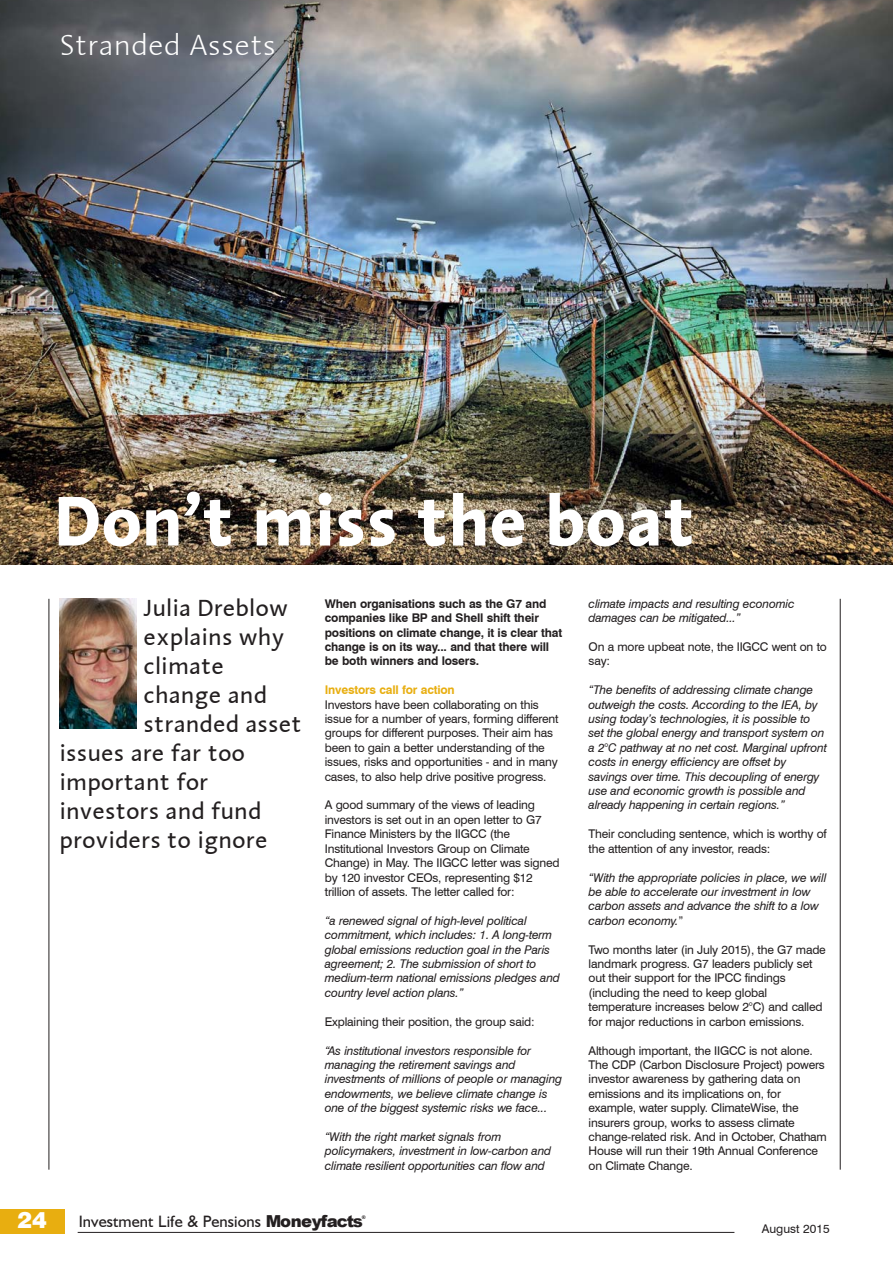
<style>
.page{position:relative;width:893px;height:1262px;background:#fff}
.page>*{position:absolute;margin:0;border:0;box-sizing:border-box;transform-origin:0 0}
.t1{font:700 72px "LT Aroma";color:#fff}
.t2{font:300 30px "LT Aroma";color:#fff}
.t3{font:24px "LT Aroma";color:#231f20}
.t4{font:22.5px "Swis 721 Blk BT";color:#fff}
.t5{font:16.5px "Humanst 521 BT";letter-spacing:.005em;color:#231f20}
.t6{font:12px/14.4px "Swis 721 BT";letter-spacing:-.015em;color:#231f20}
.t7{font:italic 12px/14.4px "Swis 721 BT";letter-spacing:-.015em;color:#231f20}
.t8{font:700 12px/14.4px "Swis 721 BT";letter-spacing:-.015em;color:#231f20}
.t9{font:700 12px "Swis 721 BT";letter-spacing:-.015em;color:#e8ae10}
.t10{font:900 4.95px "Arial";color:#231f20}
.s1{font-family:"Arial";font-weight:900}
.s2{font-style:normal}
</style>
<div class="page">
<img style="left:0;top:0;width:892px;height:564px">
<hr style="left:840px;top:599px;width:1px;height:570px;background:#231f20">
<hr style="left:49px;top:599px;width:1px;height:570px;background:#231f20">
<img style="left:60px;top:599px;width:76px;height:129px">
<div style="left:0;top:1208px;width:64px;height:25px;background:#e8ae10"></div>
<hr style="left:78px;top:1232px;width:656px;height:1px;background:#231f20">
<h2 class="t2" style="left:60px;top:27px;width:218px">Stranded Assets</h2>
<h1 class="t1" style="left:54px;top:473px;width:643px">Don’t miss the boat</h1>
<h3 class="t3" style="left:144px;top:593px;width:146px">Julia Dreblow</h3>
<h3 class="t3" style="left:144px;top:622px;width:142px">explains why</h3>
<h3 class="t3" style="left:144px;top:651px;width:82px">climate</h3>
<h3 class="t3" style="left:144px;top:680px;width:125px">change and</h3>
<h3 class="t3" style="left:144px;top:708px;width:160px">stranded asset</h3>
<h3 class="t3" style="left:60px;top:737px;width:187px">issues are far too</h3>
<h3 class="t3" style="left:60px;top:766px;width:150px">important for</h3>
<h3 class="t3" style="left:60px;top:795px;width:203px">investors and fund</h3>
<h3 class="t3" style="left:60px;top:824px;width:210px">providers to ignore</h3>
<p class="t8" style="left:325px;top:596px;width:239px">When organisations such as the G7 and companies like BP and Shell shift their positions on climate change, it is clear that change is on its way... and that there will be both winners and losers.</p>
<p class="t9" style="left:325px;top:682px;width:131px">Investors call for action</p>
<p class="t6" style="left:325px;top:697px;width:235px">Investors have been collaborating on this issue for a number of years, forming different groups for different purposes. Their aim has been to gain a better understanding of the issues, risks and opportunities - and in many cases, to also help drive positive progress.</p>
<p class="t6" style="left:325px;top:798px;width:236px">A good summary of the views of leading investors is set out in an open letter to G7<br>Finance Ministers by the IIGCC (the Institutional Investors Group on Climate Change) in May. The IIGCC letter was signed by 120 investor CEOs, representing $12 trillion of assets. The letter called for:</p>
<p class="t7" style="left:325px;top:913px;width:236px">“a renewed signal of high-level political commitment, which includes: 1. A long-term global emissions reduction goal in the Paris agreement; 2. The submission of short to medium-term national emissions pledges and country level action plans.”</p>
<p class="t6" style="left:325px;top:1014px;width:211px">Explaining their position, the group said:</p>
<p class="t7" style="left:325px;top:1043px;width:239px">“As institutional investors responsible for managing the retirement savings and investments of millions of people or managing endowments, we believe climate change is one of the biggest systemic risks we face...</p>
<p class="t7" style="left:325px;top:1129px;width:228px">“With the right market signals from policymakers, investment in low-carbon and climate resilient opportunities can flow and</p>
<h3 class="t4" style="left:17px;top:1206px;width:31px">24</h3>
<h3 class="t5" style="left:79px;top:1211px;width:286px">Investment Life &amp; Pensions <span class="s1">Moneyfacts</span></h3>
<p class="t10" style="left:362px;top:1213px;width:5px">®</p>
<p class="t7" style="left:588px;top:596px;width:208px">climate impacts and resulting economic damages can be mitigated...”</p>
<p class="t6" style="left:588px;top:639px;width:240px">On a more upbeat note, the IIGCC went on to say:</p>
<p class="t7" style="left:588px;top:682px;width:240px">“The benefits of addressing climate change outweigh the costs. According to the IEA, by using today’s technologies, it is possible to set the global energy and transport system on a 2°C pathway at no net cost. Marginal upfront costs in energy efficiency are offset by savings over time. This decoupling of energy use and economic growth is possible and already happening in certain regions.”</p>
<p class="t6" style="left:588px;top:826px;width:239px">Their concluding sentence, which is worthy of the attention of any investor, reads:</p>
<p class="t7" style="left:588px;top:870px;width:239px">“With the appropriate policies in place, we will be able to accelerate our investment in low carbon assets and advance the shift to a low carbon economy.<span class="s2">”</span></p>
<p class="t6" style="left:588px;top:942px;width:239px">Two months later (in July 2015), the G7 made landmark progress. G7 leaders publicly set out their support for the IPCC findings (including the need to keep global temperature increases below 2°C) and called for major reductions in carbon emissions.</p>
<p class="t6" style="left:588px;top:1043px;width:240px">Although important, the IIGCC is not alone.<br>The CDP (Carbon Disclosure Project) powers investor awareness by gathering data on emissions and its implications on, for example, water supply. ClimateWise, the insurers group, works to assess climate change-related risk. And in October, Chatham House will run their 19th Annual Conference on Climate Change.</p>
<p class="t6" style="left:761px;top:1221px;width:69px">August 2015</p>
</div>
